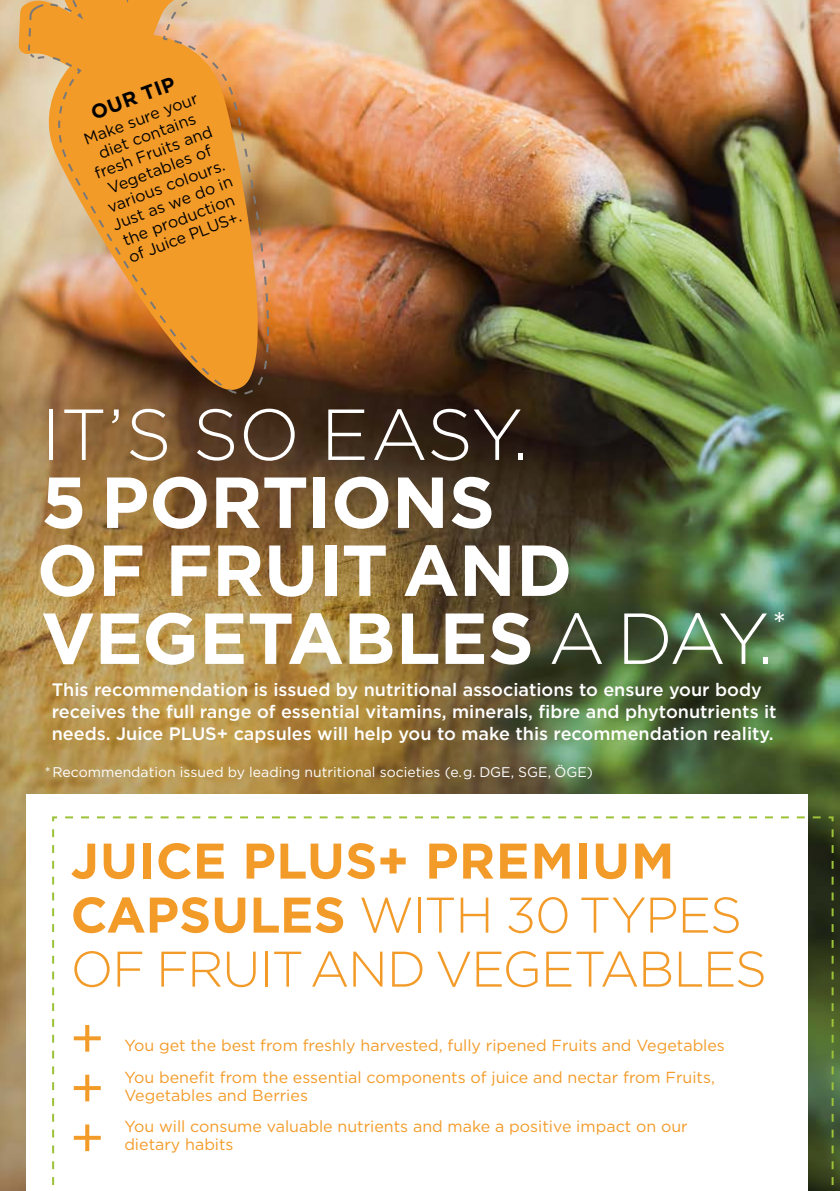
<style>
.page{position:relative;width:840px;height:1191px;background:#fff}
.page>*{position:absolute;margin:0;border:0;box-sizing:border-box;transform-origin:0 0}
.t1{font:700 72px/68px "Gotham";letter-spacing:-.005em;color:#fff}
.t2{font:300 72px "Gotham";letter-spacing:-.005em;color:#fff}
.t3{font:300 50px/54px "Gotham";letter-spacing:-.025em;color:#f39b29}
.t4{font:700 20px "Gotham";color:#000}
.t5{font:500 18px/22px "Gotham";color:#fff}
.t6{font:16px/31.6px "Gotham";color:#f39b29}
.t7{font:16px/18px "Gotham";color:#000;text-align:center}
.t8{font:14px "Gotham";color:#fff}
.s1{font-weight:300}
.s2{font-weight:700}
</style>
<div class="page">
<img style="left:0;top:794px;width:1px;height:397px">
<img style="left:1px;top:0;width:838px;height:1191px">
<div style="left:27px;top:794px;width:780px;height:397px;background:#fff"></div>
<svg style="left:52px;top:815px;width:782px;height:376px"></svg>
<svg style="left:19px;top:0;width:249px;height:400px;background:#c19c6f"></svg>
<svg style="left:264px;top:253px;width:9px;height:134px"></svg>
<img style="left:27px;top:0;width:237px;height:396px">
<svg style="left:74px;top:1025px;width:27px;height:26px"></svg>
<svg style="left:74px;top:1074px;width:27px;height:27px"></svg>
<svg style="left:74px;top:1124px;width:27px;height:27px"></svg>
<p class="t4" style="left:87px;top:101px;width:90px;rotate:-21deg">OUR TIP</p>
<p class="t7" style="left:77px;top:133px;width:129px;rotate:-21deg">Make sure your diet contains fresh Fruits and<br>Vegetables of various colours.<br>Just as we do in the production of Juice PLUS+.</p>
<h1 class="t2" style="left:41px;top:389px;width:488px">IT’S SO EASY.</h1>
<h1 class="t1" style="left:37px;top:468px;width:750px">5 PORTIONS<br>OF FRUIT AND<br>VEGETABLES <span class="s1">A DAY.</span><sup>*</sup></h1>
<p class="t5" style="left:52px;top:678px;width:726px">This recommendation is issued by nutritional associations to ensure your body receives the full range of essential vitamins, minerals, fibre and phytonutrients it needs. Juice PLUS+ capsules will help you to make this recommendation reality.</p>
<p class="t8" style="left:45px;top:763px;width:549px">* Recommendation issued by leading nutritional societies (e.g. DGE, SGE, ÖGE)</p>
<h2 class="t3" style="left:71px;top:832px;width:697px"><span class="s2">JUICE PLUS+ PREMIUM<br>CAPSULES</span> WITH 30 TYPES<br>OF FRUIT AND VEGETABLES</h2>
<p class="t6" style="left:124px;top:1029px;width:601px">You get the best from freshly harvested, fully ripened Fruits and Vegetables<br>You benefit from the essential components of juice and nectar from Fruits,</p>
<p class="t6" style="left:124px;top:1079px;width:564px">Vegetables and Berries<br>You will consume valuable nutrients and make a positive impact on our</p>
<p class="t6" style="left:124px;top:1128px;width:111px">dietary habits</p>
</div>
